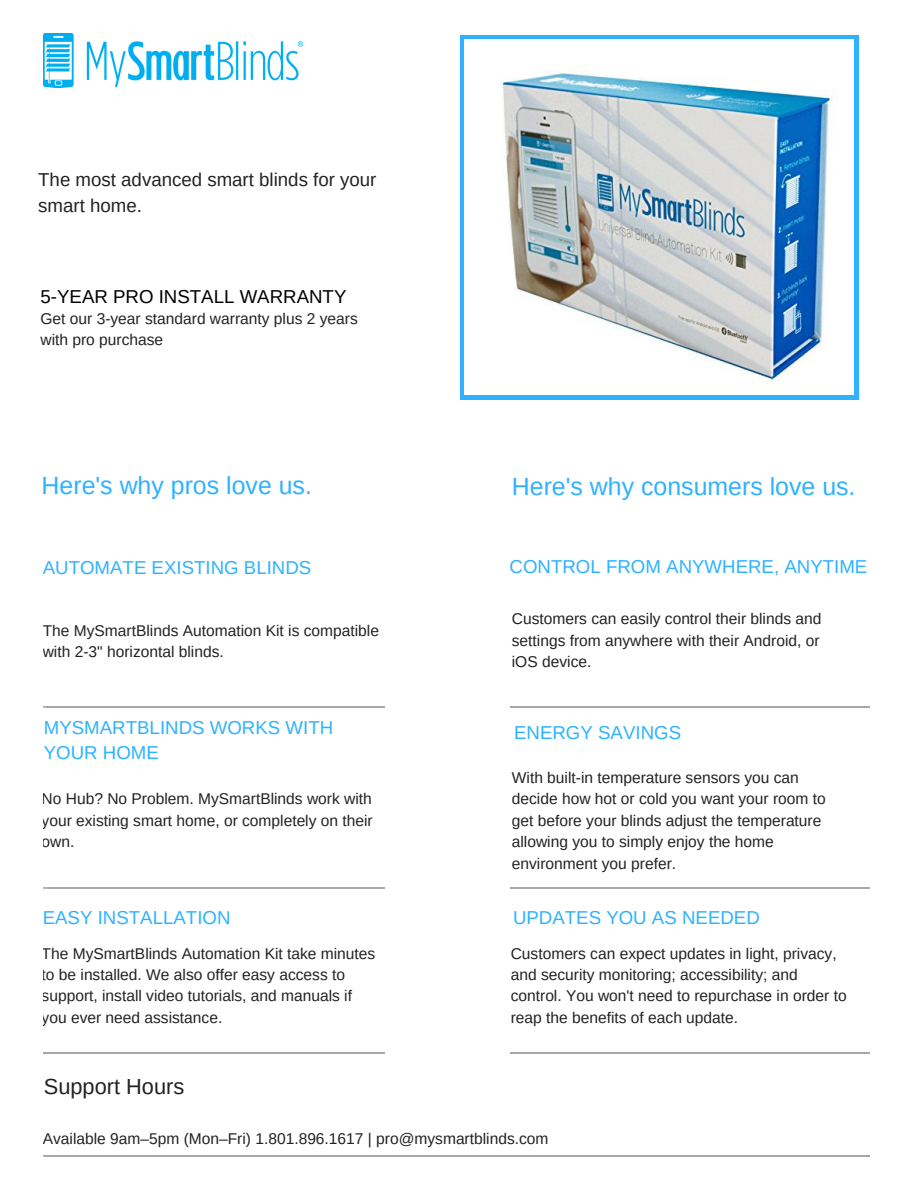
<style>
.page{position:relative;width:918px;height:1188px;background:#fff}
.page>*{position:absolute;margin:0;border:0;box-sizing:border-box;transform-origin:0 0}
.t1{font:24.9px "Arimo";color:#2eb2ff}
.t2{font:21.75px "Arimo";color:#222}
.t3{font:18.75px/25.8px "Arimo";color:#2eb2ff}
.t4{font:18.75px/25.8px "Arimo";color:#222}
.t5{font:18.75px "Arimo";color:#000}
.t6{font:15.6px/21.3px "Arimo";color:#222}
</style>
<div class="page">
<img style="left:44px;top:34px;width:259px;height:54px">
<hr style="left:35px;top:1053px;width:848px;height:1px;background:#a8a8a8">
<hr style="left:46px;top:706px;width:844px;height:2px;background:#a8a8a8">
<hr style="left:49px;top:887px;width:840px;height:2px;background:#a8a8a8">
<svg style="left:43px;top:887px;width:6px;height:2px"></svg>
<hr style="left:44px;top:1155px;width:848px;height:2px;background:#a8a8a8">
<div style="left:870px;top:479px;width:45px;height:698px;background:#fff"></div>
<div style="left:385px;top:512px;width:125px;height:576px;background:#fff"></div>
<div style="left:460px;top:35px;width:398px;height:364px;background:#2eb2ff"></div>
<img style="left:465px;top:39px;width:389px;height:356px">
<p class="t4" style="left:38px;top:166px;width:340px">The most advanced smart blinds for your smart home.</p>
<p class="t5" style="left:40px;top:286px;width:307px">5-YEAR PRO INSTALL WARRANTY</p>
<p class="t6" style="left:40px;top:308px;width:319px">Get our 3-year standard warranty plus 2 years with pro purchase</p>
<h1 class="t1" style="left:42px;top:471px;width:272px">Here's why pros love us.</h1>
<h1 class="t1" style="left:512px;top:472px;width:345px">Here's why consumers love us.</h1>
<p class="t3" style="left:43px;top:554px;width:270px">AUTOMATE EXISTING BLINDS</p>
<p class="t6" style="left:43px;top:620px;width:338px">The MySmartBlinds Automation Kit is compatible with 2-3" horizontal blinds.</p>
<p class="t3" style="left:510px;top:553px;width:359px">CONTROL FROM ANYWHERE, ANYTIME</p>
<p class="t6" style="left:512px;top:608px;width:311px;text-align:justify">Customers can easily control their blinds and settings from anywhere with their Android, or iOS device.</p>
<p class="t3" style="left:44px;top:714px;width:291px">MYSMARTBLINDS WORKS WITH<br>YOUR HOME</p>
<p class="t3" style="left:514px;top:720px;width:169px">ENERGY SAVINGS</p>
<p class="t6" style="left:42px;top:788px;width:333px;text-align:justify">No Hub? No Problem. MySmartBlinds work with your existing smart home, or completely on their own.</p>
<p class="t6" style="left:512px;top:767px;width:315px">With built-in temperature sensors you can decide how hot or cold you want your room to get before your blinds adjust the temperature allowing you to simply enjoy the home environment you prefer.</p>
<p class="t3" style="left:43px;top:904px;width:189px">EASY INSTALLATION</p>
<p class="t3" style="left:513px;top:904px;width:248px">UPDATES YOU AS NEEDED</p>
<p class="t6" style="left:42px;top:942px;width:335px">The MySmartBlinds Automation Kit take minutes to be installed. We also offer easy access to support, install video tutorials, and manuals if you ever need assistance.</p>
<p class="t6" style="left:511px;top:942px;width:337px">Customers can expect updates in light, privacy, and security monitoring; accessibility; and control. You won't need to repurchase in order to reap the benefits of each update.</p>
<h2 class="t2" style="left:44px;top:1074px;width:142px">Support Hours</h2>
<p class="t6" style="left:43px;top:1128px;width:507px">Available 9am–5pm (Mon–Fri) 1.801.896.1617 | pro@mysmartblinds.com</p>
</div>
